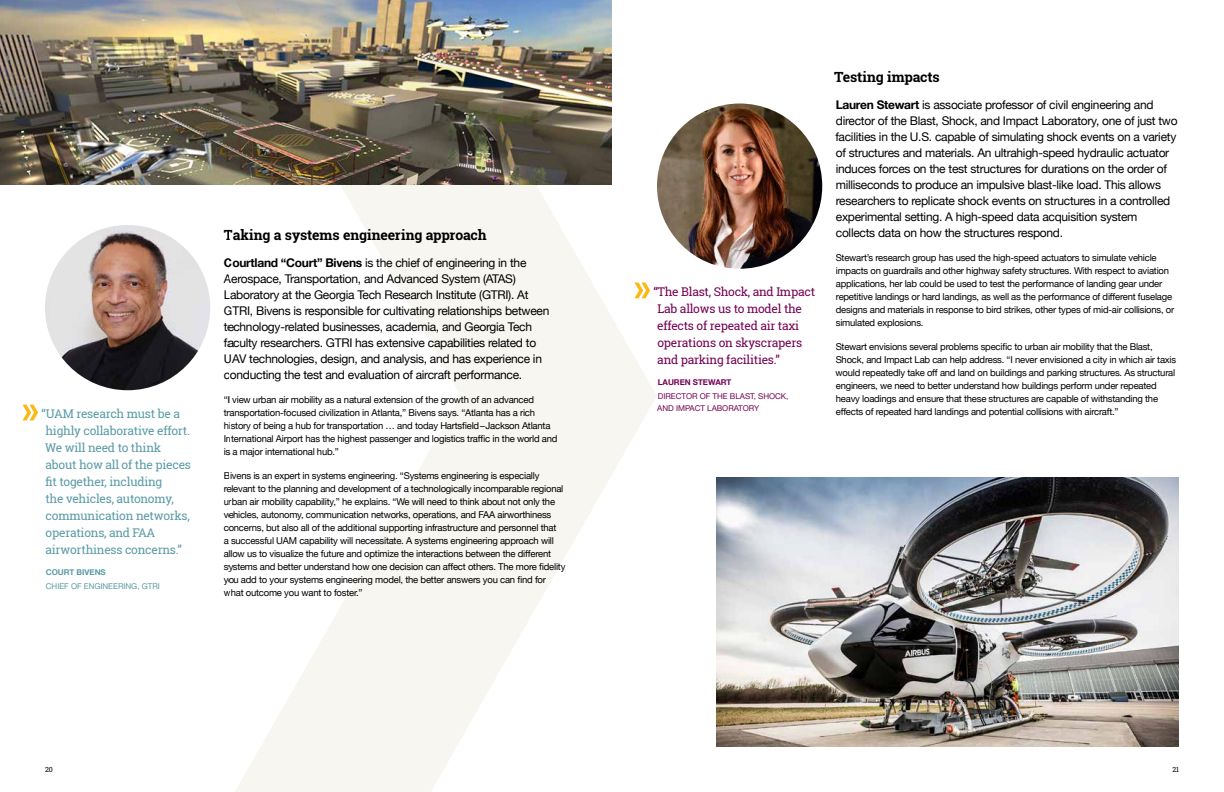
<style>
.page{position:relative;width:1224px;height:792px;background:#fff}
.page>*{position:absolute;margin:0;border:0;box-sizing:border-box;transform-origin:0 0}
.t1{font:700 14px "Roboto Slab";letter-spacing:-.01em;color:#000}
.t2{font:12px/16px "Helvetica Neue";letter-spacing:-.025em;color:#000}
.t3{font:12px/17px "Roboto Slab";letter-spacing:-.02em;color:#5a9ba5}
.t4{font:12px/17px "Roboto Slab";letter-spacing:-.02em;color:#740053}
.t5{font:9.5px/13px "Helvetica Neue";letter-spacing:-.025em;color:#000}
.t6{font:8px/12px "Helvetica Neue";letter-spacing:-.005em;color:#740053}
.t7{font:8px "Helvetica Neue";letter-spacing:-.005em;color:#5a9ba5}
.t8{font:700 8px "Helvetica Neue";letter-spacing:-.005em;color:#740053}
.t9{font:700 8px "Helvetica Neue";letter-spacing:-.005em;color:#5a9ba5}
.t10{font:7px "Roboto Slab";color:#000}
.s1{font-weight:700}
</style>
<div class="page">
<img style="left:716px;top:477px;width:463px;height:270px">
<img style="left:657px;top:104px;width:165px;height:165px;border-radius:83px">
<img style="left:45px;top:225px;width:165px;height:165px;border-radius:83px">
<img style="left:0;top:0;width:230px;height:184px">
<svg style="left:230px;top:0;width:426px;height:792px"></svg>
<svg style="left:635px;top:282px;width:15px;height:16px"></svg>
<svg style="left:23px;top:405px;width:15px;height:16px"></svg>
<p class="t3" style="left:42px;top:405px;width:151px">“UAM research must be a highly collaborative effort.<br>We will need to think about how all of the pieces fit together, including<br>the vehicles, autonomy, communication networks, operations, and FAA airworthiness concerns.”</p>
<p class="t9" style="left:46px;top:565px;width:61px">COURT BIVENS</p>
<p class="t7" style="left:46px;top:580px;width:116px">CHIEF OF ENGINEERING, GTRI</p>
<h1 class="t1" style="left:224px;top:225px;width:265px">Taking a systems engineering approach</h1>
<p class="t2" style="left:224px;top:255px;width:327px"><span class="s1">Courtland “Court” Bivens</span> is the chief of engineering in the Aerospace, Transportation, and Advanced System (ATAS)<br>Laboratory at the Georgia Tech Research Institute (GTRI). At GTRI, Bivens is responsible for cultivating relationships between technology-related businesses, academia, and Georgia Tech faculty researchers. GTRI has extensive capabilities related to UAV technologies, design, and analysis, and has experience in conducting the test and evaluation of aircraft performance.</p>
<p class="t5" style="left:224px;top:393px;width:335px">“I view urban air mobility as a natural extension of the growth of an advanced transportation-focused civilization in Atlanta,” Bivens says. “Atlanta has a rich history of being a hub for transportation … and today Hartsfield–Jackson Atlanta International Airport has the highest passenger and logistics traffic in the world and is a major international hub.”</p>
<p class="t5" style="left:224px;top:469px;width:343px">Bivens is an expert in systems engineering. “Systems engineering is especially relevant to the planning and development of a technologically incomparable regional urban air mobility capability,” he explains. “We will need to think about not only the vehicles, autonomy, communication networks, operations, and FAA airworthiness concerns, but also all of the additional supporting infrastructure and personnel that<br>a successful UAM capability will necessitate. A systems engineering approach will allow us to visualize the future and optimize the interactions between the different systems and better understand how one decision can affect others. The more fidelity you add to your systems engineering model, the better answers you can find for what outcome you want to foster.”</p>
<p class="t4" style="left:657px;top:283px;width:159px;text-indent:-4px">“The Blast, Shock, and Impact<br>Lab allows us to model the effects of repeated air taxi operations on skyscrapers and parking facilities.”</p>
<p class="t8" style="left:658px;top:376px;width:75px">LAUREN STEWART</p>
<p class="t6" style="left:657px;top:391px;width:133px">DIRECTOR OF THE BLAST, SHOCK,<br>AND IMPACT LABORATORY</p>
<h1 class="t1" style="left:834px;top:67px;width:107px">Testing impacts</h1>
<p class="t2" style="left:835px;top:98px;width:344px"><span class="s1">Lauren Stewart</span> is associate professor of civil engineering and director of the Blast, Shock, and Impact Laboratory, one of just two facilities in the U.S. capable of simulating shock events on a variety of structures and materials. An ultrahigh-speed hydraulic actuator induces forces on the test structures for durations on the order of milliseconds to produce an impulsive blast-like load. This allows researchers to replicate shock events on structures in a controlled experimental setting. A high-speed data acquisition system collects data on how the structures respond.</p>
<p class="t5" style="left:836px;top:252px;width:340px">Stewart’s research group has used the high-speed actuators to simulate vehicle impacts on guardrails and other highway safety structures. With respect to aviation applications, her lab could be used to test the performance of landing gear under repetitive landings or hard landings, as well as the performance of different fuselage designs and materials in response to bird strikes, other types of mid-air collisions, or simulated explosions.</p>
<p class="t5" style="left:836px;top:341px;width:342px">Stewart envisions several problems specific to urban air mobility that the Blast, Shock, and Impact Lab can help address. “I never envisioned a city in which air taxis would repeatedly take off and land on buildings and parking structures. As structural engineers, we need to better understand how buildings perform under repeated heavy loadings and ensure that these structures are capable of withstanding the effects of repeated hard landings and potential collisions with aircraft.”</p>
<p class="t10" style="left:45px;top:765px;width:9px">20</p>
<p class="t10" style="left:1172px;top:765px;width:8px">21</p>
</div>
